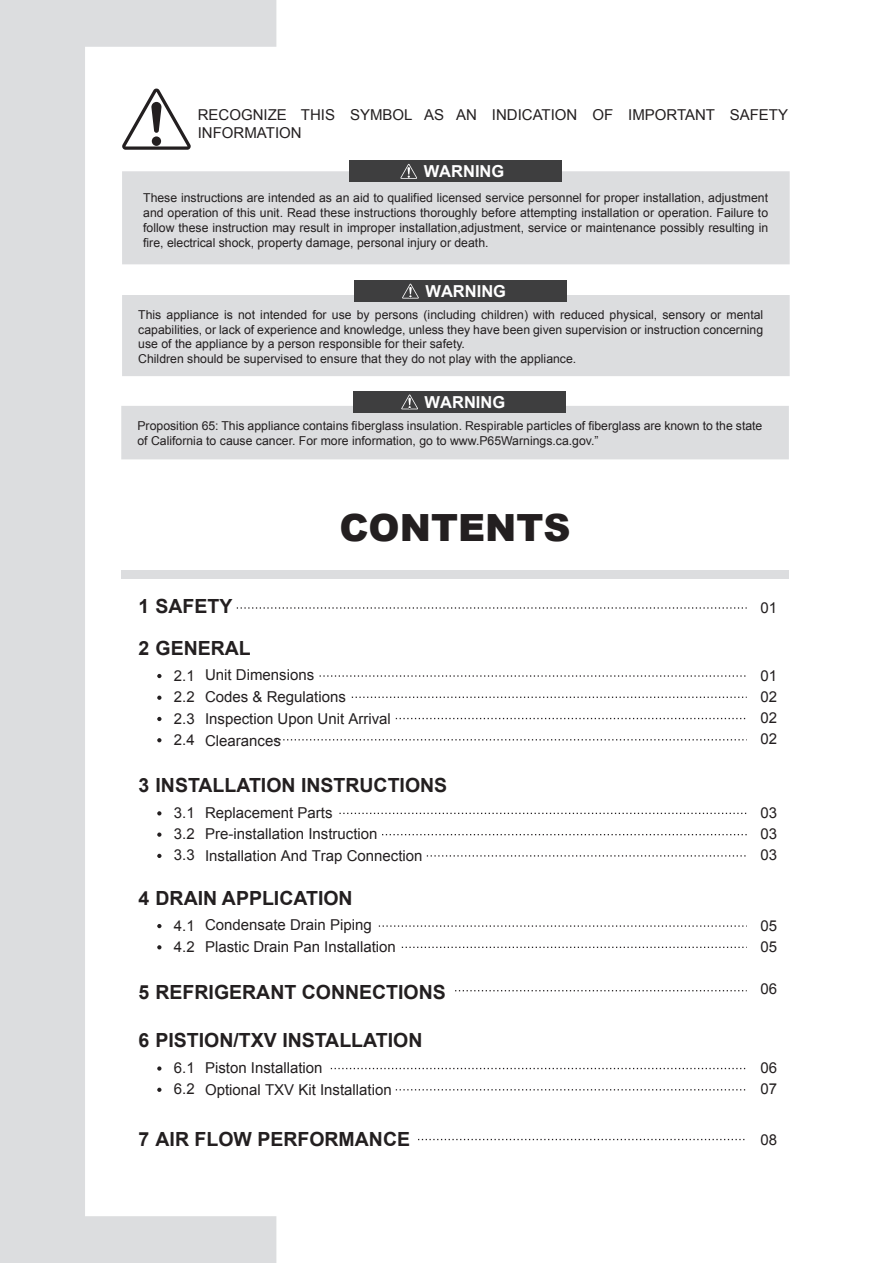
<style>
.page{position:relative;width:893px;height:1263px;background:#fff}
.page>*{position:absolute;margin:0;border:0;box-sizing:border-box;transform-origin:0 0}
.t1{font:900 37.5px "Arial";color:#231f20}
.t2{font:700 19.5px "Arial";color:#231f20}
.t3{font:700 16.5px "Arial";color:#fff}
.t4{font:15px/21.3px "Arial";color:#231f20}
.t5{font:12.3px/14.7px "Arial";color:#231f20}
</style>
<div class="page">
<svg style="left:0;top:0;width:276px;height:1263px"></svg>
<div style="left:121px;top:570px;width:668px;height:8px;background:#dcdddf"></div>
<svg style="left:237px;top:607px;width:510px;height:2px"></svg>
<svg style="left:157px;top:811px;width:4px;height:4px"></svg>
<svg style="left:339px;top:813px;width:408px;height:1px"></svg>
<svg style="left:382px;top:834px;width:365px;height:1px"></svg>
<svg style="left:427px;top:855px;width:319px;height:1px"></svg>
<svg style="left:157px;top:832px;width:4px;height:5px"></svg>
<svg style="left:157px;top:854px;width:4px;height:4px"></svg>
<svg style="left:157px;top:924px;width:4px;height:4px"></svg>
<svg style="left:379px;top:925px;width:368px;height:2px"></svg>
<svg style="left:402px;top:947px;width:345px;height:1px"></svg>
<svg style="left:157px;top:945px;width:4px;height:4px"></svg>
<svg style="left:157px;top:1066px;width:4px;height:5px"></svg>
<svg style="left:331px;top:1068px;width:415px;height:1px"></svg>
<svg style="left:396px;top:1089px;width:350px;height:1px"></svg>
<svg style="left:157px;top:1088px;width:4px;height:4px"></svg>
<svg style="left:455px;top:990px;width:292px;height:1px"></svg>
<svg style="left:418px;top:1139px;width:327px;height:1px"></svg>
<svg style="left:157px;top:674px;width:4px;height:4px"></svg>
<svg style="left:157px;top:696px;width:4px;height:4px"></svg>
<svg style="left:320px;top:675px;width:426px;height:2px"></svg>
<svg style="left:352px;top:697px;width:395px;height:1px"></svg>
<svg style="left:396px;top:718px;width:350px;height:1px"></svg>
<svg style="left:276px;top:739px;width:471px;height:1px"></svg>
<svg style="left:157px;top:717px;width:4px;height:4px"></svg>
<svg style="left:157px;top:738px;width:4px;height:4px"></svg>
<svg style="left:122px;top:89px;width:69px;height:61px"></svg>
<div style="left:122px;top:171px;width:668px;height:93px;background:#dcdddf"></div>
<div style="left:350px;top:160px;width:212px;height:21px;background:#3e3e3f"></div>
<svg style="left:400px;top:164px;width:17px;height:15px"></svg>
<div style="left:122px;top:295px;width:668px;height:81px;background:#dcdddf"></div>
<div style="left:354px;top:280px;width:213px;height:22px;background:#3e3e3f"></div>
<svg style="left:402px;top:284px;width:17px;height:15px"></svg>
<div style="left:354px;top:391px;width:212px;height:22px;background:#3e3e3f"></div>
<svg style="left:121px;top:394px;width:668px;height:65px"></svg>
<p class="t4" style="left:198px;top:105px;width:592px;line-height:18px">RECOGNIZE THIS SYMBOL AS AN INDICATION OF IMPORTANT SAFETY<br>INFORMATION</p>
<h3 class="t3" style="left:424px;top:160px;width:82px">WARNING</h3>
<p class="t5" style="left:143px;top:191px;width:626px;text-align:justify">These instructions are intended as an aid to qualified licensed service personnel for proper installation, adjustment and operation of this unit. Read these instructions thoroughly before attempting installation or operation. Failure to follow these instruction may result in improper installation,adjustment, service or maintenance possibly resulting in fire, electrical shock, property damage, personal injury or death.</p>
<h3 class="t3" style="left:425px;top:279px;width:82px">WARNING</h3>
<p class="t5" style="left:138px;top:307px;width:626px">This appliance is not intended for use by persons (including children) with reduced physical, sensory or mental capabilities, or lack of experience and knowledge, unless they have been given supervision or instruction concerning use of the appliance by a person responsible for their safety.<br>Children should be supervised to ensure that they do not play with the appliance.</p>
<h3 class="t3" style="left:425px;top:390px;width:82px">WARNING</h3>
<p class="t5" style="left:137px;top:418px;width:626px">Proposition 65: This appliance contains fiberglass insulation. Respirable particles of fiberglass are known to the state of California to cause cancer. For more information, go to www.P65Warnings.ca.gov.”</p>
<h1 class="t1" style="left:339px;top:501px;width:233px">CONTENTS</h1>
<h2 class="t2" style="left:138px;top:592px;width:96px">1 SAFETY</h2>
<p class="t4" style="left:760px;top:597px;width:18px">01</p>
<h2 class="t2" style="left:138px;top:634px;width:114px">2 GENERAL</h2>
<p class="t4" style="left:174px;top:686px;width:22px;text-align:justify">2.2<br>2.3<br>2.4</p>
<p class="t4" style="left:205px;top:664px;width:187px;line-height:21.8px">Unit Dimensions<br>Codes &amp; Regulations<br>Inspection Upon Unit Arrival<br>Clearances</p>
<p class="t4" style="left:174px;top:665px;width:22px">2.1</p>
<h2 class="t2" style="left:138px;top:772px;width:310px">3 INSTALLATION INSTRUCTIONS</h2>
<p class="t4" style="left:174px;top:802px;width:22px;text-align:justify">3.1<br>3.2<br>3.3</p>
<p class="t4" style="left:205px;top:802px;width:219px;line-height:21.8px">Replacement Parts<br>Pre-installation Instruction<br>Installation And Trap Connection</p>
<h2 class="t2" style="left:138px;top:884px;width:216px">4 DRAIN APPLICATION</h2>
<p class="t4" style="left:174px;top:915px;width:22px">4.1<br>4.2</p>
<p class="t4" style="left:205px;top:914px;width:192px;line-height:21.8px">Condensate Drain Piping<br>Plastic Drain Pan Installation</p>
<h2 class="t2" style="left:138px;top:979px;width:309px">5 REFRIGERANT CONNECTIONS</h2>
<h2 class="t2" style="left:138px;top:1027px;width:286px">6 PISTION/TXV INSTALLATION</h2>
<p class="t4" style="left:174px;top:1057px;width:22px">6.1<br>6.2</p>
<p class="t4" style="left:205px;top:1057px;width:188px;line-height:21.8px">Piston Installation<br>Optional TXV Kit Installation</p>
<p class="t4" style="left:760px;top:665px;width:18px;text-align:justify">01<br>02<br>02<br>02</p>
<p class="t4" style="left:760px;top:802px;width:18px;text-align:justify">03<br>03<br>03</p>
<p class="t4" style="left:760px;top:915px;width:18px">05<br>05</p>
<p class="t4" style="left:760px;top:979px;width:18px">06</p>
<p class="t4" style="left:760px;top:1057px;width:18px">06<br>07</p>
<h2 class="t2" style="left:138px;top:1125px;width:273px">7 AIR FLOW PERFORMANCE</h2>
<p class="t4" style="left:760px;top:1129px;width:18px">08</p>
</div>
